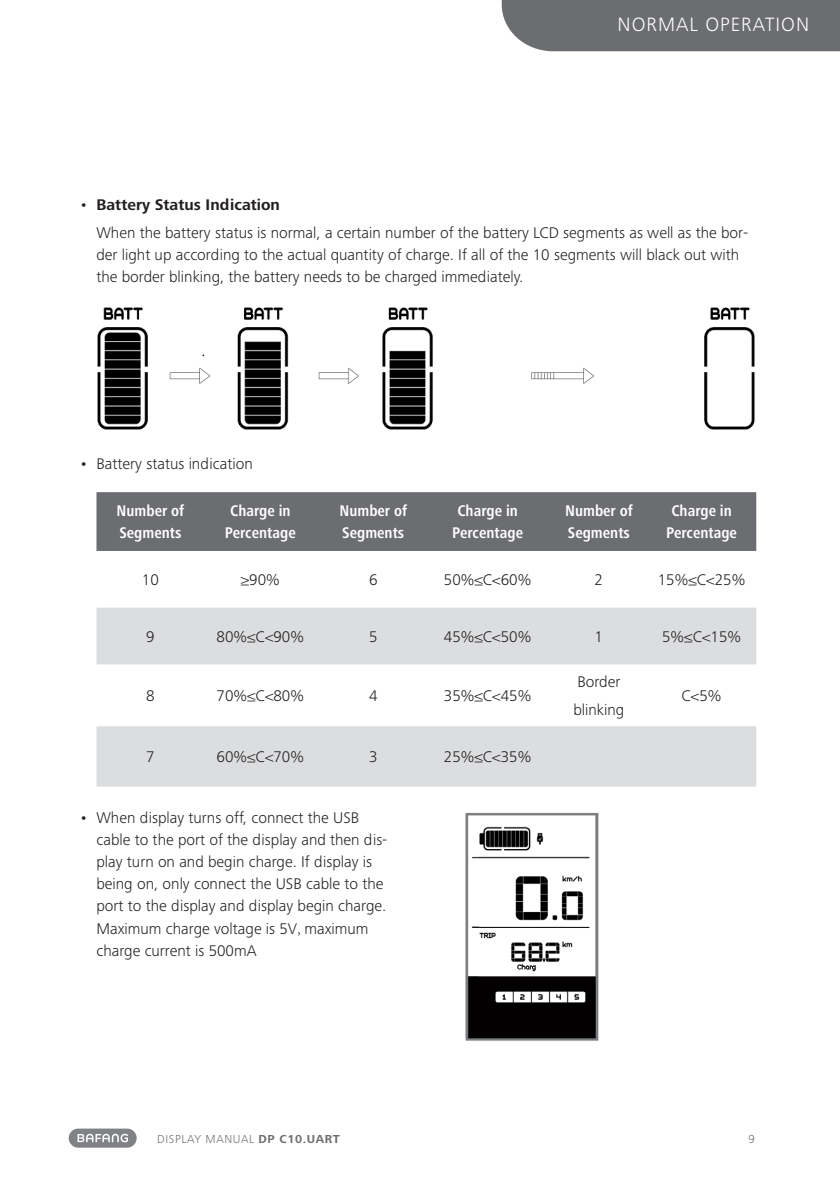
<style>
.page{position:relative;width:840px;height:1191px;background:#fff}
.page>*{position:absolute;margin:0;border:0;box-sizing:border-box;transform-origin:0 0}
.t1{font:300 20px "Frutiger Next Pro";letter-spacing:.05em;color:#fff}
.t2{font:300 16px/22px "Frutiger Next Pro";color:#231f20}
.t3{font:700 condensed 16px/22px "Frutiger Next Pro";color:#fff}
.t4{font:300 12px "Frutiger Next Pro";letter-spacing:.05em;color:#6c6d70}
.s1{font-weight:400}
.s2{font-weight:700}
.s3{font-family:"Adobe Song Std"}
</style>
<div class="page">
<div style="left:501px;top:0;width:338px;height:51px;background:#6c6d70"></div>
<div style="left:69px;top:1128px;width:68px;height:19px;background:#808285;border-radius:10px"></div>
<svg style="left:77px;top:1133px;width:51px;height:9px"></svg>
<img style="left:97px;top:307px;width:658px;height:123px">
<div style="left:96px;top:492px;width:659px;height:59px;background:#6c6d70"></div>
<div style="left:96px;top:607px;width:659px;height:57px;background:#dcdddf"></div>
<div style="left:96px;top:726px;width:659px;height:60px;background:#dcdddf"></div>
<img style="left:465px;top:812px;width:134px;height:229px">
<p class="t1" style="left:617px;top:13px;width:193px">NORMAL OPERATION</p>
<p class="t2" style="left:96px;top:191px;width:652px;line-height:27.6px;text-indent:-17px"><span class="s1">•</span> <span class="s2">Battery Status Indication<br></span>When the battery status is normal, a certain number of the battery LCD segments as well as the bor-</p>
<p class="t2" style="left:96px;top:243px;width:644px">der light up according to the actual quantity of charge. If all of the 10 segments will black out with the border blinking, the battery needs to be charged immediately.</p>
<p class="t2" style="left:79px;top:453px;width:175px"><span class="s1">•</span> Battery status indication</p>
<p class="t3" style="left:116px;top:500px;width:69px">Number of<br>Segments</p>
<p class="t3" style="left:225px;top:500px;width:72px;text-align:center">Charge in<br>Percentage</p>
<p class="t3" style="left:339px;top:500px;width:69px">Number of<br>Segments</p>
<p class="t3" style="left:452px;top:500px;width:72px;text-align:center">Charge in<br>Percentage</p>
<p class="t3" style="left:564px;top:500px;width:69px">Number of<br>Segments</p>
<p class="t3" style="left:666px;top:500px;width:72px;text-align:center">Charge in<br>Percentage</p>
<p class="t2" style="left:142px;top:569px;width:18px">10</p>
<p class="t2" style="left:241px;top:569px;width:41px">≥90%</p>
<p class="t2" style="left:369px;top:569px;width:10px">6</p>
<p class="t2" style="left:443px;top:569px;width:89px">50%≤C&lt;60%</p>
<p class="t2" style="left:594px;top:569px;width:10px">2</p>
<p class="t2" style="left:657px;top:569px;width:89px">15%≤C&lt;25%</p>
<p class="t2" style="left:146px;top:625px;width:10px">9</p>
<p class="t2" style="left:216px;top:625px;width:89px">80%≤C&lt;90%</p>
<p class="t2" style="left:369px;top:625px;width:10px">5</p>
<p class="t2" style="left:443px;top:625px;width:89px">45%≤C&lt;50%</p>
<p class="t2" style="left:594px;top:625px;width:10px">1</p>
<p class="t2" style="left:661px;top:625px;width:80px">5%≤C&lt;15%</p>
<p class="t2" style="left:146px;top:685px;width:10px">8</p>
<p class="t2" style="left:216px;top:685px;width:89px">70%≤C&lt;80%</p>
<p class="t2" style="left:369px;top:685px;width:10px">4</p>
<p class="t2" style="left:443px;top:685px;width:89px">35%≤C&lt;45%</p>
<p class="t2" style="left:146px;top:746px;width:10px">7</p>
<p class="t2" style="left:216px;top:746px;width:89px">60%≤C&lt;70%</p>
<p class="t2" style="left:369px;top:746px;width:10px">3</p>
<p class="t2" style="left:443px;top:746px;width:89px">25%≤C&lt;35%</p>
<p class="t2" style="left:96px;top:807px;width:292px;text-indent:-17px"><span class="s1">•</span> When display turns off, connect the USB cable to the port of the display and then dis&shy;play turn on and begin charge. If display is being on, only connect the USB cable to the port to the display and display begin charge.<br>Maximum charge voltage is 5V<span class="s3">,</span> maximum charge current is 500mA</p>
<p class="t2" style="left:573px;top:668px;width:52px;line-height:27.6px">Border blinking</p>
<p class="t2" style="left:681px;top:684px;width:41px">C&lt;5%</p>
<p class="t4" style="left:157px;top:1132px;width:184px">DISPLAY MANUAL <span class="s2">DP C10.UART</span></p>
<p class="t4" style="left:748px;top:1132px;width:8px">9</p>
</div>
